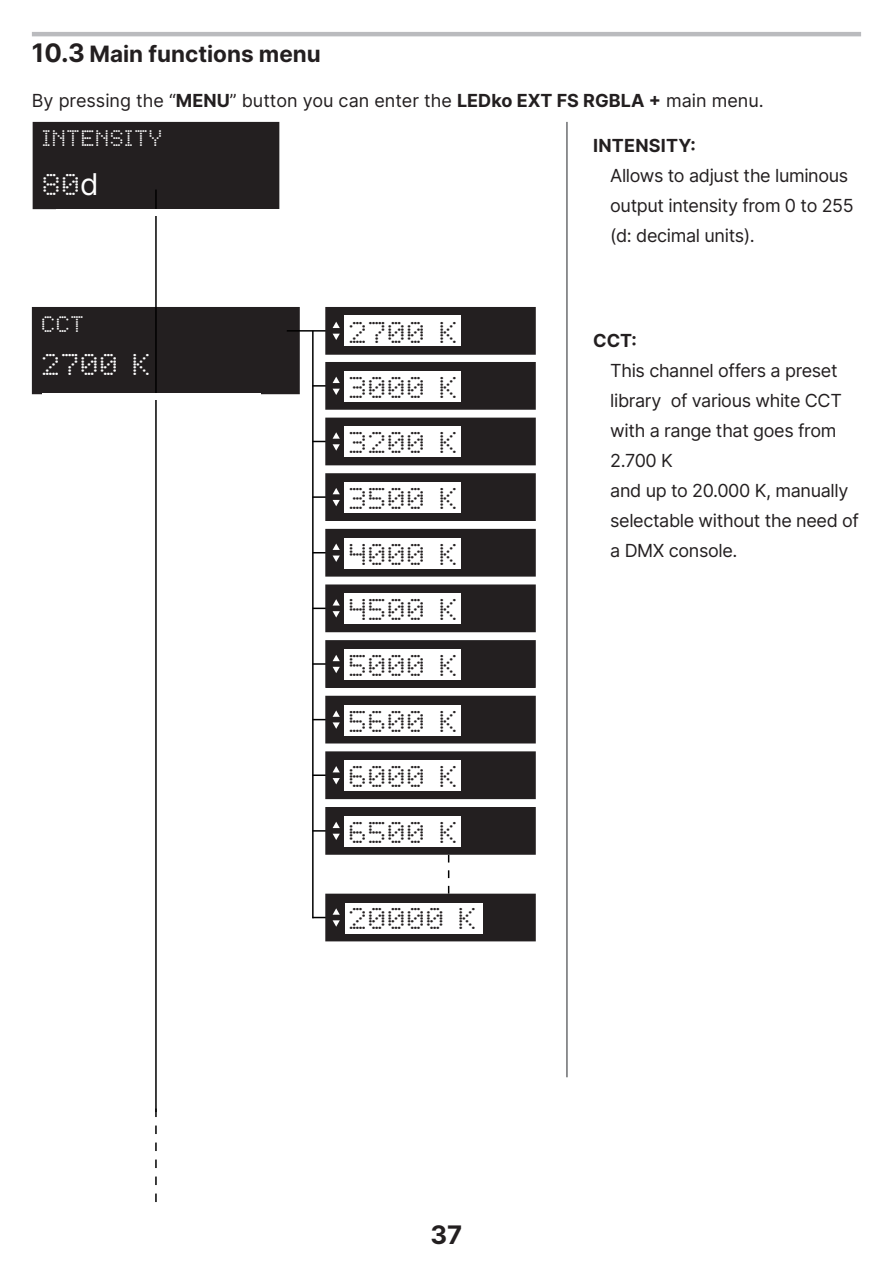
<style>
.page{position:relative;width:893px;height:1263px;background:#fff}
.page>*{position:absolute;margin:0;border:0;box-sizing:border-box;transform-origin:0 0}
.t1{font:30px "LED Dot Matrix";color:#231f20}
.t2{font:30px "LED Dot Matrix";color:#fff}
.t3{font:700 25.5px "Inter";color:#231f20}
.Sottotitoli{font:700 22.5px "Inter";color:#231f20}
.t4{font:22.5px "LED Dot Matrix";color:#fff}
.ITA_-_Titoli{font:18px/30px "Inter";letter-spacing:-.02em;color:#231f20}
.ITA_-_Titoli-2{font:18px "Inter";color:#231f20}
.ITA_-_Titoli-3{font:700 18px "Inter";letter-spacing:.01em;color:#231f20}
.s1{font-size:25.5px}
.s2{font-weight:700}
.s3{font-family:"Inter"}
</style>
<div class="page">
<hr style="left:32px;top:32px;width:829px;height:4px;background:#babbbe">
<svg style="left:448px;top:855px;width:1px;height:39px"></svg>
<div style="left:33px;top:123px;width:246px;height:85px;background:#231f20"></div>
<div style="left:33px;top:122px;width:246px;height:87px;border:2px solid #231f20"></div>
<div style="left:33px;top:308px;width:266px;height:85px;background:#231f20"></div>
<div style="left:32px;top:307px;width:268px;height:87px;border:2px solid #231f20"></div>
<hr style="left:287px;top:330px;width:52px;height:2px;background:#000">
<hr style="left:312px;top:331px;width:2px;height:587px;background:#000">
<hr style="left:312px;top:385px;width:27px;height:2px;background:#000">
<hr style="left:312px;top:496px;width:27px;height:2px;background:#000">
<hr style="left:312px;top:830px;width:27px;height:2px;background:#000">
<hr style="left:312px;top:774px;width:27px;height:2px;background:#000">
<hr style="left:312px;top:663px;width:27px;height:2px;background:#000">
<hr style="left:155px;top:190px;width:2px;height:922px;background:#000">
<svg style="left:155px;top:1108px;width:2px;height:94px"></svg>
<hr style="left:566px;top:122px;width:2px;height:955px;background:#6c6d70">
<div style="left:326px;top:308px;width:209px;height:46px;background:#231f20"></div>
<div style="left:325px;top:307px;width:211px;height:48px;border:2px solid #231f20"></div>
<div style="left:345px;top:315px;width:116px;height:31px;background:#fff"></div>
<svg style="left:333px;top:322px;width:7px;height:6px"></svg>
<svg style="left:333px;top:334px;width:7px;height:6px"></svg>
<div style="left:326px;top:363px;width:209px;height:46px;background:#231f20"></div>
<div style="left:325px;top:362px;width:211px;height:48px;border:2px solid #231f20"></div>
<div style="left:345px;top:371px;width:116px;height:31px;background:#fff"></div>
<svg style="left:333px;top:377px;width:7px;height:6px"></svg>
<svg style="left:333px;top:389px;width:7px;height:6px"></svg>
<div style="left:326px;top:418px;width:209px;height:47px;background:#231f20"></div>
<div style="left:345px;top:427px;width:116px;height:30px;background:#fff"></div>
<svg style="left:312px;top:432px;width:28px;height:19px"></svg>
<div style="left:326px;top:474px;width:209px;height:46px;background:#231f20"></div>
<div style="left:325px;top:473px;width:211px;height:48px;border:2px solid #231f20"></div>
<div style="left:345px;top:482px;width:116px;height:31px;background:#fff"></div>
<svg style="left:333px;top:488px;width:7px;height:6px"></svg>
<svg style="left:333px;top:500px;width:7px;height:6px"></svg>
<div style="left:326px;top:530px;width:209px;height:46px;background:#231f20"></div>
<div style="left:325px;top:529px;width:211px;height:48px;border:2px solid #231f20"></div>
<div style="left:345px;top:538px;width:116px;height:30px;background:#fff"></div>
<svg style="left:313px;top:543px;width:27px;height:19px"></svg>
<div style="left:326px;top:585px;width:209px;height:46px;background:#231f20"></div>
<div style="left:325px;top:584px;width:211px;height:48px;border:2px solid #231f20"></div>
<div style="left:345px;top:593px;width:116px;height:31px;background:#fff"></div>
<svg style="left:312px;top:599px;width:28px;height:18px"></svg>
<div style="left:326px;top:641px;width:209px;height:46px;background:#231f20"></div>
<div style="left:325px;top:640px;width:211px;height:48px;border:2px solid #231f20"></div>
<div style="left:345px;top:649px;width:116px;height:31px;background:#fff"></div>
<svg style="left:333px;top:655px;width:7px;height:6px"></svg>
<svg style="left:333px;top:667px;width:7px;height:6px"></svg>
<div style="left:326px;top:696px;width:209px;height:47px;background:#231f20"></div>
<div style="left:345px;top:705px;width:116px;height:30px;background:#fff"></div>
<svg style="left:313px;top:710px;width:27px;height:19px"></svg>
<div style="left:326px;top:752px;width:209px;height:46px;background:#231f20"></div>
<div style="left:325px;top:751px;width:211px;height:48px;border:2px solid #231f20"></div>
<div style="left:345px;top:760px;width:116px;height:31px;background:#fff"></div>
<svg style="left:333px;top:766px;width:7px;height:6px"></svg>
<svg style="left:333px;top:778px;width:7px;height:6px"></svg>
<div style="left:326px;top:808px;width:209px;height:46px;background:#231f20"></div>
<div style="left:325px;top:807px;width:211px;height:48px;border:2px solid #231f20"></div>
<div style="left:345px;top:816px;width:116px;height:31px;background:#fff"></div>
<svg style="left:333px;top:822px;width:7px;height:6px"></svg>
<svg style="left:333px;top:834px;width:7px;height:6px"></svg>
<div style="left:326px;top:894px;width:209px;height:47px;background:#231f20"></div>
<div style="left:345px;top:903px;width:137px;height:30px;background:#fff"></div>
<svg style="left:312px;top:908px;width:28px;height:19px"></svg>
<div style="left:56px;top:209px;width:319px;height:7px;background:#fff"></div>
<div style="left:42px;top:394px;width:219px;height:6px;background:#fff"></div>
<p class="Sottotitoli" style="left:32px;top:37px;width:290px"><span class="s1">10.3</span> Main functions menu</p>
<p class="ITA_-_Titoli-2" style="left:32px;top:87px;width:733px">By pressing the “<span class="s2">MENU</span>” button you can enter the <span class="s2">LEDko EXT FS RGBLA +</span> main menu.</p>
<p class="t4" style="left:42px;top:128px;width:123px">INTENSITY</p>
<p class="t2" style="left:42px;top:170px;width:59px">80<span class="s3">d</span></p>
<p class="ITA_-_Titoli-3" style="left:593px;top:132px;width:104px">INTENSITY:</p>
<p class="ITA_-_Titoli" style="left:610px;top:160px;width:245px">Allows to adjust the luminous output intensity from 0 to 255 (d: decimal units).</p>
<p class="t4" style="left:41px;top:313px;width:45px">CCT</p>
<p class="t2" style="left:41px;top:350px;width:111px">2700 K</p>
<p class="t1" style="left:348px;top:319px;width:111px">2700 K</p>
<p class="t1" style="left:348px;top:374px;width:111px">3000 K</p>
<p class="t1" style="left:348px;top:429px;width:111px">3200 K</p>
<p class="t1" style="left:348px;top:485px;width:111px">3500 K</p>
<p class="t1" style="left:348px;top:540px;width:111px">4000 K</p>
<p class="t1" style="left:348px;top:596px;width:111px">4500 K</p>
<p class="t1" style="left:348px;top:652px;width:111px">5000 K</p>
<p class="t1" style="left:348px;top:707px;width:111px">5600 K</p>
<p class="t1" style="left:348px;top:763px;width:111px">6000 K</p>
<p class="t1" style="left:348px;top:819px;width:111px">6500 K</p>
<p class="t1" style="left:348px;top:905px;width:130px">20000 K</p>
<h2 class="t3" style="left:430px;top:1216px;width:33px">37</h2>
<p class="ITA_-_Titoli-3" style="left:593px;top:327px;width:45px">CCT:</p>
<p class="ITA_-_Titoli" style="left:610px;top:355px;width:250px">This channel offers a preset library of various white CCT with a range that goes from<br>2.700 K<br>and up to 20.000 K, manually selectable without the need of a DMX console.</p>
</div>
